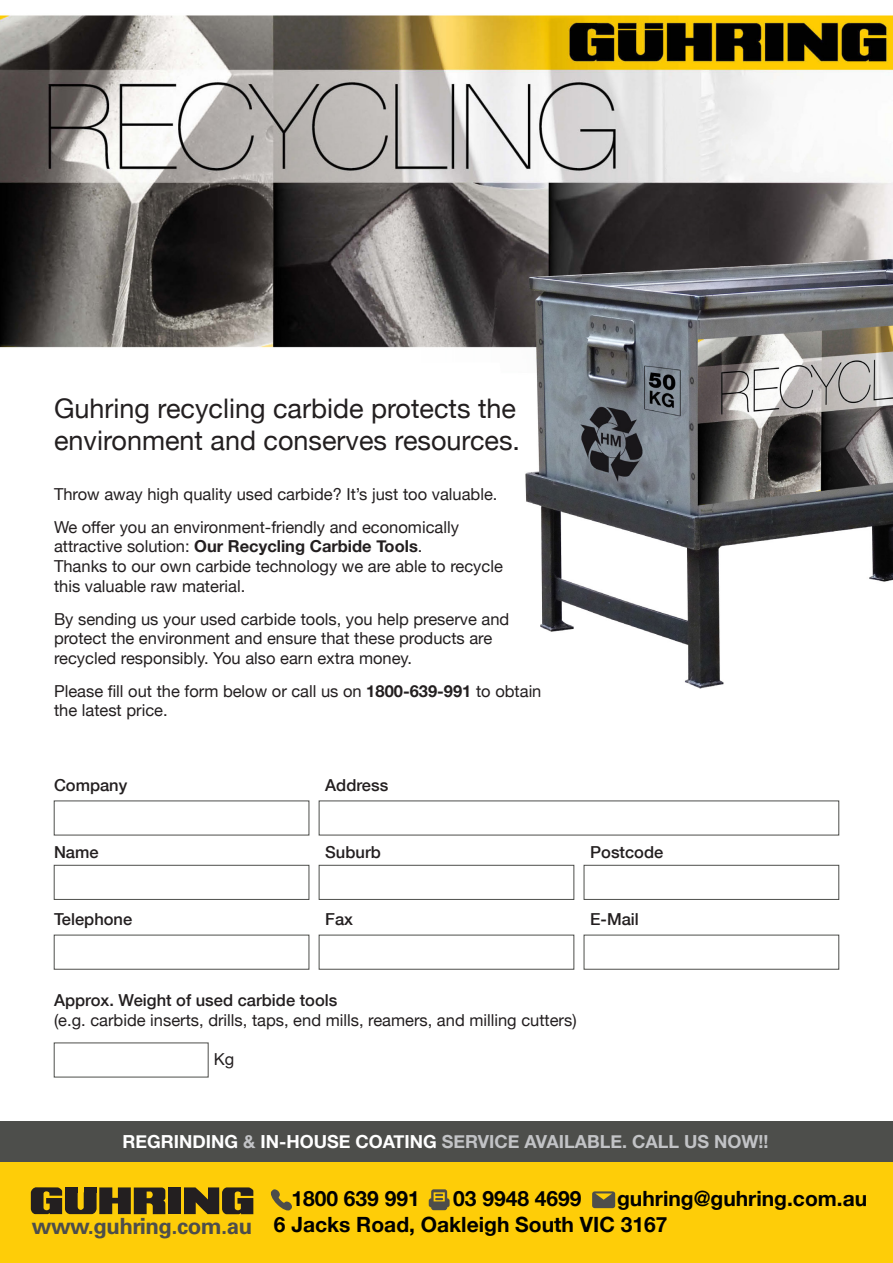
<style>
.page{position:relative;width:893px;height:1263px;background:#fff}
.page>*{position:absolute;margin:0;border:0;box-sizing:border-box;transform-origin:0 0}
.t1{font:27px/32.4px "Helvetica Neue";color:#231f20}
.t2{font:700 22.35px "Univers LT";letter-spacing:-.025em;color:#4d4e4b}
.t3{font:700 21px "Helvetica Neue";color:#000}
.t4{font:700 18px "Helvetica Neue";color:#c2c3c6}
.t5{font:16.5px/19.8px "Helvetica Neue";color:#231f20}
.t6{font:500 16.5px "Helvetica Neue";color:#231f20}
.s1{font-weight:700}
.s2{color:#fff}
</style>
<div class="page">
<div style="left:0;top:1157px;width:893px;height:106px;background:#fecd08"></div>
<div style="left:0;top:1121px;width:893px;height:40px;background:#4d4e4b"></div>
<div style="left:168px;top:1187px;width:13px;height:27px;background:#231f20"></div>
<svg style="left:184px;top:1187px;width:69px;height:27px"></svg>
<svg style="left:31px;top:1187px;width:134px;height:27px"></svg>
<svg style="left:429px;top:1189px;width:21px;height:21px"></svg>
<svg style="left:270px;top:1189px;width:22px;height:22px"></svg>
<svg style="left:592px;top:1191px;width:23px;height:17px"></svg>
<img style="left:0;top:15px;width:893px;height:674px">
<div style="left:54px;top:865px;width:255px;height:35px;background:#fff;border:1px solid #4d4e4b"></div>
<div style="left:319px;top:865px;width:255px;height:35px;background:#fff;border:1px solid #4d4e4b"></div>
<div style="left:584px;top:865px;width:255px;height:35px;background:#fff;border:1px solid #4d4e4b"></div>
<p class="t1" style="left:54px;top:390px;width:468px">Guhring recycling carbide protects the environment and conserves resources.</p>
<p class="t5" style="left:54px;top:483px;width:445px">Throw away high quality used carbide? It’s just too valuable.</p>
<p class="t5" style="left:54px;top:516px;width:450px">We offer you an environment-friendly and economically attractive solution: <span class="s1">Our Recycling Carbide Tools</span>.<br>Thanks to our own carbide technology we are able to recycle this valuable raw material.</p>
<p class="t5" style="left:54px;top:607px;width:457px">By sending us your used carbide tools, you help preserve and protect the environment and ensure that these products are recycled responsibly. You also earn extra money.</p>
<p class="t5" style="left:54px;top:680px;width:489px">Please fill out the form below or call us on <span class="s1">1800-639-991</span> to obtain the latest price.</p>
<p class="t6" style="left:54px;top:772px;width:75px">Company</p>
<p class="t6" style="left:54px;top:839px;width:46px">Name</p>
<p class="t6" style="left:325px;top:772px;width:64px">Address</p>
<p class="t6" style="left:325px;top:839px;width:57px">Suburb</p>
<p class="t6" style="left:54px;top:906px;width:80px">Telephone</p>
<p class="t6" style="left:325px;top:906px;width:29px">Fax</p>
<p class="t6" style="left:590px;top:839px;width:75px">Postcode</p>
<p class="t6" style="left:590px;top:906px;width:50px">E-Mail</p>
<p class="t6" style="left:54px;top:987px;width:285px">Approx. Weight of used carbide tools</p>
<p class="t5" style="left:54px;top:1009px;width:524px">(e.g. carbide inserts, drills, taps, end mills, reamers, and milling cutters)</p>
<p class="t5" style="left:214px;top:1048px;width:22px">Kg</p>
<p class="t4" style="left:122px;top:1126px;width:648px"><span class="s2">REGRINDING</span> &amp; <span class="s2">IN-HOUSE COATING</span> SERVICE AVAILABLE. CALL US NOW!!</p>
<p class="t3" style="left:291px;top:1180px;width:130px">1800 639 991</p>
<p class="t3" style="left:453px;top:1180px;width:130px">03 9948 4699</p>
<p class="t3" style="left:617px;top:1180px;width:252px">guhring@guhring.com.au</p>
<p class="t2" style="left:32px;top:1213px;width:222px">www.guhring.com.au</p>
<p class="t3" style="left:274px;top:1205px;width:395px">6 Jacks Road, Oakleigh South VIC 3167</p>
</div>
